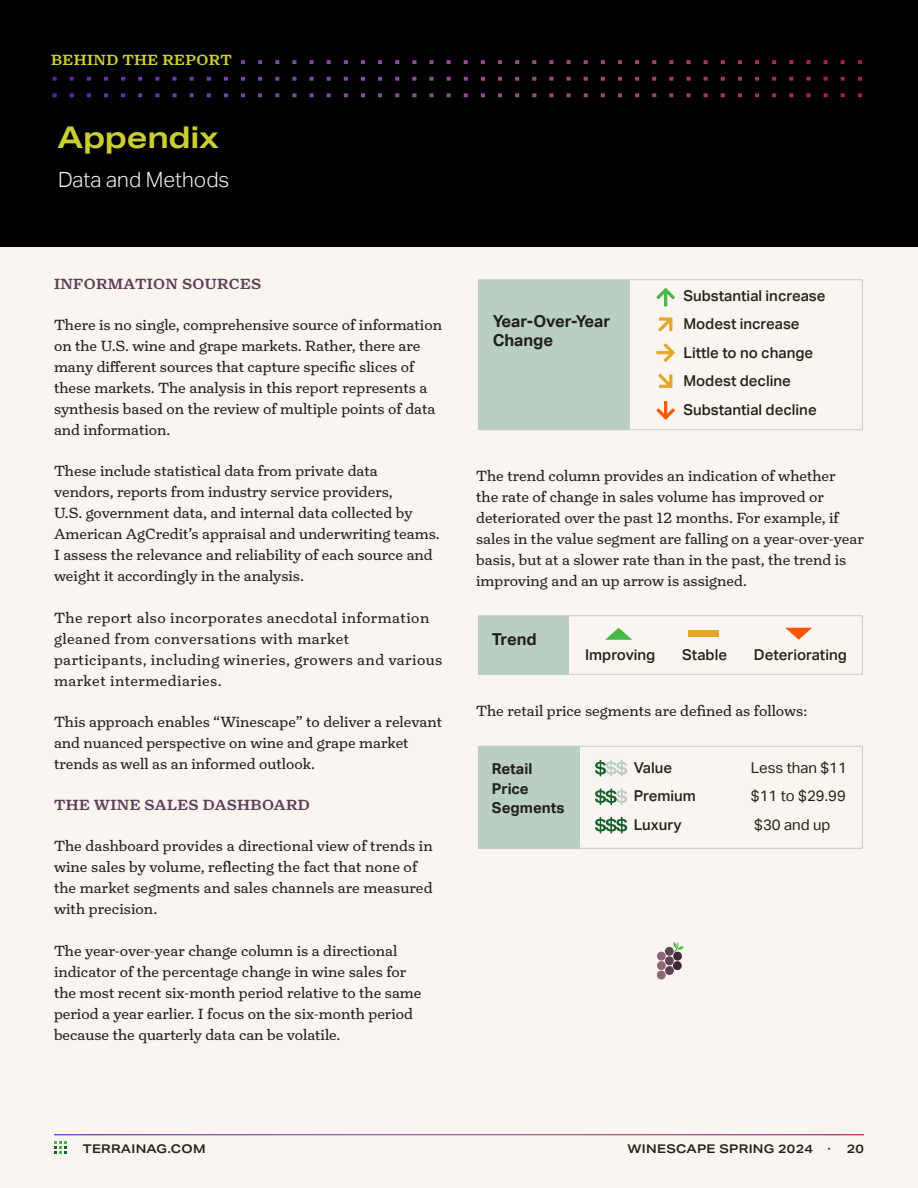
<style>
.page{position:relative;width:918px;height:1188px;background:#faf5f0}
.page>*{position:absolute;margin:0;border:0;box-sizing:border-box;transform-origin:0 0}
.t1{font:700 30px "Aktiv Grotesk Ex";letter-spacing:-.01em;color:#cacf31}
.Intro{font:300 21px "Aktiv Grotesk";color:#faf5f0}
.Body_2{font:700 16.5px/19.5px "Aktiv Grotesk";color:#231f20}
.t2{font:15px/21px "Turnip";color:#231f20}
.t3{font:15px/21px "Turnip";letter-spacing:.03em;color:#231f20}
.Body_2-2{font:500 15px "Aktiv Grotesk";color:#232319}
.t4{font:500 15px "Turnip";letter-spacing:.025em;color:#5f4156}
.Body_2-3{font:15px "Aktiv Grotesk";color:#232319}
.Body_2-4{font:700 15px/19.5px "Aktiv Grotesk";color:#231f20}
.t5{font:500 15px "Turnip";letter-spacing:.025em;color:#cacf31}
.t6{font:600 12px "Aktiv Grotesk Ex";letter-spacing:.025em;color:#232319}
</style>
<div class="page">
<hr style="left:54px;top:1134px;width:810px;height:1px;background:#fff">
<svg style="left:54px;top:1141px;width:13px;height:12px"></svg>
<div style="left:0;top:0;width:918px;height:246px;background:#000"></div>
<svg style="left:53px;top:60px;width:809px;height:21px"></svg>
<div style="left:51px;top:54px;width:186px;height:17px;background:#000"></div>
<div style="left:478px;top:279px;width:385px;height:151px;border:1px solid #cdc8c3"></div>
<div style="left:478px;top:280px;width:152px;height:150px;background:#b9cfc1"></div>
<svg style="left:656px;top:288px;width:19px;height:19px"></svg>
<svg style="left:658px;top:317px;width:15px;height:15px"></svg>
<svg style="left:656px;top:343px;width:19px;height:19px"></svg>
<svg style="left:658px;top:373px;width:15px;height:15px"></svg>
<svg style="left:656px;top:401px;width:19px;height:19px"></svg>
<div style="left:478px;top:615px;width:385px;height:60px;border:1px solid #cdc8c3"></div>
<div style="left:478px;top:616px;width:91px;height:58px;background:#b9cfc1"></div>
<svg style="left:605px;top:628px;width:27px;height:12px"></svg>
<svg style="left:785px;top:628px;width:27px;height:12px"></svg>
<div style="left:688px;top:630px;width:31px;height:7px;background:#e7a628"></div>
<div style="left:478px;top:746px;width:385px;height:103px;border:1px solid #cdc8c3"></div>
<div style="left:478px;top:746px;width:102px;height:102px;background:#b9cfc1"></div>
<svg style="left:595px;top:817px;width:32px;height:16px"></svg>
<svg style="left:595px;top:760px;width:32px;height:16px"></svg>
<svg style="left:595px;top:788px;width:32px;height:17px"></svg>
<svg style="left:657px;top:942px;width:27px;height:38px"></svg>
<h2 class="t5" style="left:51px;top:50px;width:182px">BEHIND THE REPORT</h2>
<h1 class="t1" style="left:57px;top:119px;width:163px">Appendix</h1>
<p class="Intro" style="left:58px;top:167px;width:173px">Data and Methods</p>
<h2 class="t4" style="left:54px;top:274px;width:209px">INFORMATION SOURCES</h2>
<h2 class="t2" style="left:54px;top:314px;width:390px">There is no single, comprehensive source of information on the U.S. wine and grape markets. Rather, there are many different sources that capture specific slices of these markets. The analysis in this report represents a synthesis based on the review of multiple points of data and information.</h2>
<h2 class="t2" style="left:54px;top:461px;width:387px">These include statistical data from private data vendors, reports from industry service providers,<br>U.S. government data, and internal data collected by American AgCredit’s appraisal and underwriting teams.<br>I assess the relevance and reliability of each source and weight it accordingly in the analysis.</h2>
<h2 class="t3" style="left:54px;top:607px;width:390px">The report also incorporates anecdotal information gleaned from conversations with market participants, including wineries, growers and various market intermediaries.</h2>
<h2 class="t2" style="left:54px;top:711px;width:390px">This approach enables “Winescape” to deliver a relevant and nuanced perspective on wine and grape market trends as well as an informed outlook.</h2>
<h2 class="t4" style="left:54px;top:795px;width:258px">THE WINE SALES DASHBOARD</h2>
<h2 class="t2" style="left:54px;top:836px;width:380px">The dashboard provides a directional view of trends in wine sales by volume, reflecting the fact that none of the market segments and sales channels are measured with precision.</h2>
<h2 class="t2" style="left:54px;top:940px;width:369px">The year-over-year change column is a directional indicator of the percentage change in wine sales for the most recent six-month period relative to the same period a year earlier. I focus on the six-month period because the quarterly data can be volatile.</h2>
<p class="Body_2" style="left:493px;top:312px;width:119px">Year-Over-Year<br>Change</p>
<p class="Body_2-2" style="left:683px;top:287px;width:143px">Substantial increase</p>
<p class="Body_2-2" style="left:683px;top:315px;width:118px">Modest increase</p>
<p class="Body_2-2" style="left:683px;top:344px;width:131px">Little to no change</p>
<p class="Body_2-2" style="left:683px;top:372px;width:109px">Modest decline</p>
<p class="Body_2-2" style="left:683px;top:401px;width:135px">Substantial decline</p>
<h2 class="t2" style="left:476px;top:465px;width:389px">The trend column provides an indication of whether<br>the rate of change in sales volume has improved or deteriorated over the past 12 months. For example, if sales in the value segment are falling on a year-over-year basis, but at a slower rate than in the past, the trend is improving and an up arrow is assigned.</h2>
<p class="Body_2" style="left:492px;top:629px;width:46px">Trend</p>
<p class="Body_2-2" style="left:585px;top:646px;width:72px">Improving</p>
<p class="Body_2-2" style="left:682px;top:646px;width:47px">Stable</p>
<p class="Body_2-2" style="left:754px;top:646px;width:95px">Deteriorating</p>
<h2 class="t2" style="left:476px;top:700px;width:333px">The retail price segments are defined as follows:</h2>
<p class="Body_2-4" style="left:492px;top:759px;width:74px">Retail<br>Price<br>Segments</p>
<p class="Body_2-2" style="left:634px;top:759px;width:40px">Value</p>
<p class="Body_2-3" style="left:751px;top:759px;width:98px">Less than $11</p>
<p class="Body_2-2" style="left:634px;top:787px;width:63px">Premium</p>
<p class="Body_2-3" style="left:751px;top:787px;width:97px">$11 to $29.99</p>
<p class="Body_2-2" style="left:634px;top:816px;width:49px">Luxury</p>
<p class="Body_2-3" style="left:754px;top:816px;width:78px">$30 and up</p>
<p class="t6" style="left:83px;top:1142px;width:124px">TERRAINAG.COM</p>
<p class="t6" style="left:628px;top:1142px;width:205px">WINESCAPE SPRING 2024 ·</p>
<p class="t6" style="left:847px;top:1142px;width:19px">20</p>
</div>
